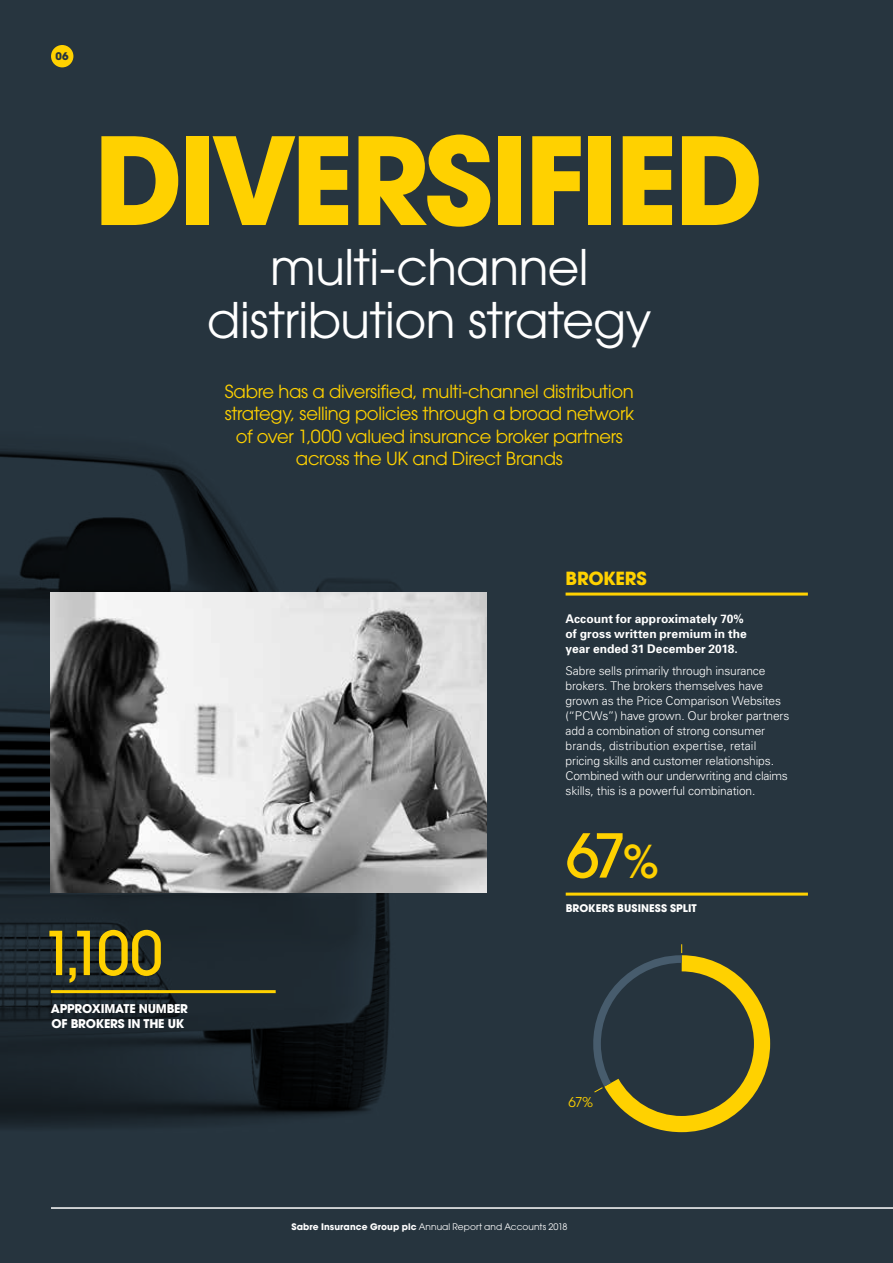
<style>
.page{position:relative;width:893px;height:1263px;background:#27353f}
.page>*{position:absolute;margin:0;border:0;box-sizing:border-box;transform-origin:0 0}
.t1{font:700 120px "Avant Garde";letter-spacing:-.04em;color:#ffd100}
.t2{font:500 60px "Avant Garde";color:#ffd100}
.t3{font:48.75px/52.5px "Avant Garde";letter-spacing:-.015em;color:#fff;text-align:center}
.t4{font:18px/22.5px "Avant Garde";letter-spacing:-.015em;color:#ffd100;text-align:center}
.t5{font:700 18px "Avant Garde";letter-spacing:-.015em;color:#ffd100}
.t6{font:13.5px "Avant Garde";color:#ffd100}
.t7{font:300 12px/15px "Univers";letter-spacing:-.01em;color:#fff}
.t8{font:700 12px/15px "Univers";color:#fff}
.t9{font:700 12px/15px "Avant Garde";letter-spacing:-.02em;color:#fff}
.t10{font:700 10.5px "Avant Garde";letter-spacing:.01em;color:#fff}
.t11{font:700 10.5px "Avant Garde";color:#27353f}
.t12{font:9px "Avant Garde";letter-spacing:.01em;color:#fff}
.s1{font-size:45px}
.s2{font-weight:700}
</style>
<div class="page">
<img style="left:0;top:449px;width:679px;height:759px">
<hr style="left:51px;top:990px;width:225px;height:3px;background:#ffd100">
<hr style="left:566px;top:593px;width:242px;height:3px;background:#ffd100">
<hr style="left:566px;top:893px;width:242px;height:3px;background:#ffd100">
<svg style="left:581px;top:944px;width:189px;height:188px"></svg>
<img style="left:51px;top:592px;width:435px;height:301px">
<div style="left:51px;top:45px;width:22px;height:22px;background:#ffd100;border-radius:50%"></div>
<hr style="left:51px;top:1208px;width:842px;height:1px;background:#fff">
<p class="t11" style="left:56px;top:49px;width:15px">06</p>
<h1 class="t1" style="left:95px;top:103px;width:671px">DIVERSIFIED</h1>
<h3 class="t3" style="left:207px;top:241px;width:446px">multi-channel distribution strategy</h3>
<h3 class="t4" style="left:225px;top:380px;width:411px">Sabre has a diversified, multi-channel distribution strategy, selling policies through a broad network of over 1,000 valued insurance broker partners across the UK and Direct Brands</h3>
<h3 class="t5" style="left:566px;top:567px;width:83px">BROKERS</h3>
<p class="t8" style="left:566px;top:610px;width:183px">Account for approximately 70% of gross written premium in the year ended 31 December 2018.</p>
<p class="t7" style="left:566px;top:663px;width:225px">Sabre sells primarily through insurance brokers. The brokers themselves have grown as the Price Comparison Websites (“PCWs”) have grown. Our broker partners add a combination of strong consumer brands, distribution expertise, retail pricing skills and customer relationships.<br>Combined with our underwriting and claims skills, this is a powerful combination.</p>
<h2 class="t2" style="left:566px;top:819px;width:96px">67<span class="s1">%</span></h2>
<p class="t10" style="left:566px;top:901px;width:132px">BROKERS BUSINESS SPLIT</p>
<h2 class="t2" style="left:41px;top:916px;width:124px">1,100</h2>
<p class="t9" style="left:51px;top:1001px;width:139px">APPROXIMATE NUMBER<br>OF BROKERS IN THE UK</p>
<p class="t6" style="left:568px;top:1094px;width:26px">67%</p>
<p class="t12" style="left:291px;top:1221px;width:278px"><span class="s2">Sabre Insurance Group plc</span> Annual Report and Accounts 2018</p>
</div>
